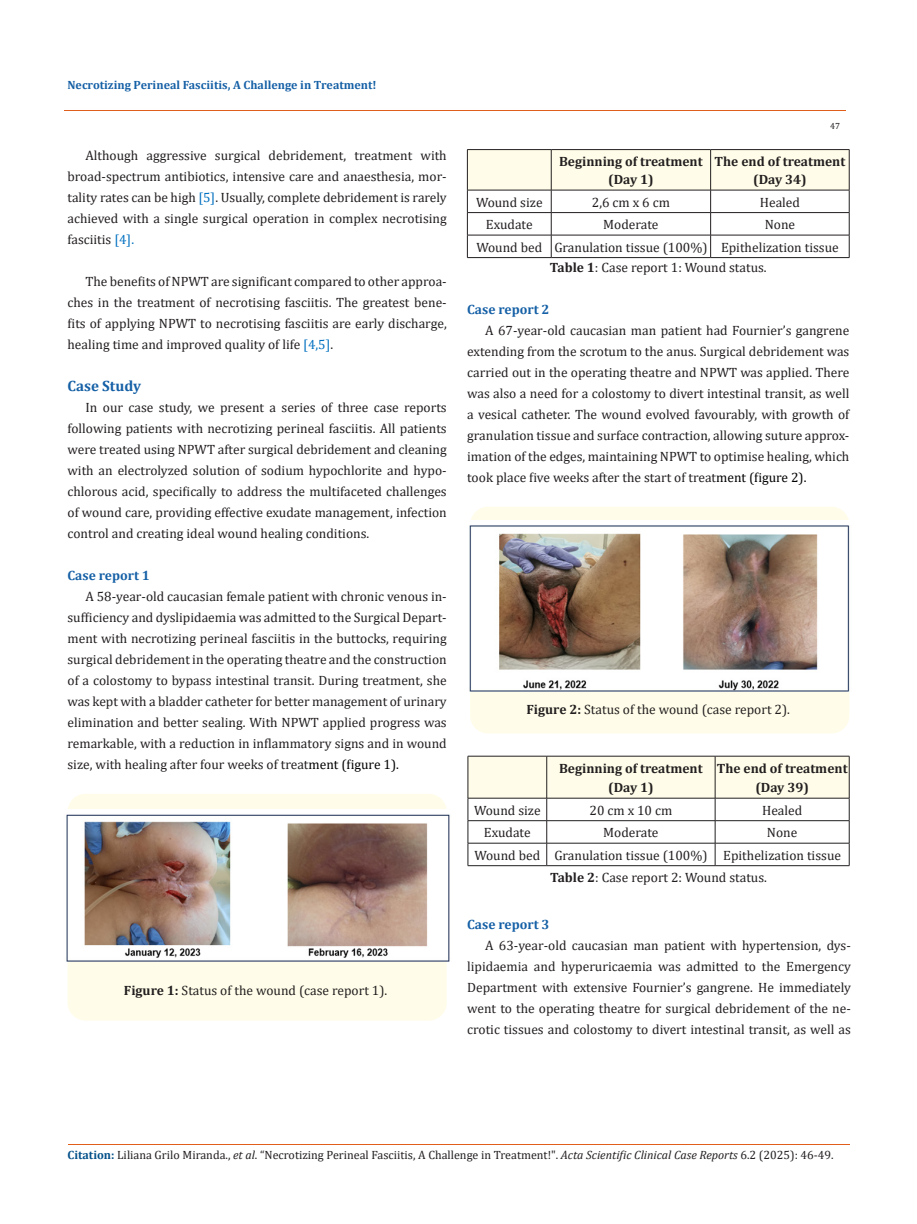
<style>
.page{position:relative;width:917px;height:1224px;background:#fff}
.page>*{position:absolute;margin:0;border:0;box-sizing:border-box;transform-origin:0 0}
.t1{font:700 15px "Cambria";color:#1560a6}
.t2{font:13.5px/21px "Cambria";color:#231f20;text-align:justify}
.t3{font:700 13.5px "Cambria";color:#231f20}
.t4{font:700 13.5px "Cambria";color:#1560a6}
.t5{font:12px "Cambria";color:#231f20}
.t6{font:700 12px "Cambria";color:#1560a6}
.t7{font:9px "Cambria";color:#231f20}
.s1{color:#0070c0}
.s2{color:#000}
.s3{font-weight:700}
.s4{font-weight:700;color:#035089}
.s5{font-style:italic}
</style>
<div class="page">
<hr style="left:64px;top:110px;width:782px;height:1px;background:#e05d1a">
<div style="left:67px;top:794px;width:380px;height:227px;background:#fffde9;border-radius:18px"></div>
<img style="left:66px;top:809px;width:384px;height:153px">
<hr style="left:467px;top:149px;width:84px;height:1px;background:#231f20">
<hr style="left:551px;top:149px;width:159px;height:1px;background:#231f20">
<hr style="left:710px;top:149px;width:139px;height:1px;background:#231f20">
<svg style="left:467px;top:150px;width:383px;height:107px"></svg>
<hr style="left:467px;top:257px;width:84px;height:1px;background:#231f20">
<hr style="left:551px;top:257px;width:159px;height:1px;background:#231f20">
<hr style="left:710px;top:257px;width:139px;height:1px;background:#231f20">
<div style="left:470px;top:507px;width:379px;height:226px;background:#fffde9;border-radius:18px"></div>
<img style="left:469px;top:520px;width:381px;height:171px">
<svg style="left:467px;top:756px;width:383px;height:110px"></svg>
<hr style="left:467px;top:865px;width:79px;height:1px;background:#231f20">
<hr style="left:546px;top:865px;width:169px;height:1px;background:#231f20">
<hr style="left:715px;top:865px;width:134px;height:1px;background:#231f20">
<hr style="left:68px;top:1145px;width:781px;height:1px;background:#e05d1a">
<p class="t6" style="left:67px;top:76px;width:310px">Necrotizing Perineal Fasciitis, A Challenge in Treatment!</p>
<p class="t2" style="left:67px;top:145px;width:381px;text-indent:18px">Although aggressive surgical debridement, treatment with broad-spectrum antibiotics, intensive care and anaesthesia, mor&shy;tality rates can be high <span class="s1">[5]</span>. Usually, complete debridement is rarely achieved with a single surgical operation in complex necrotising fasciitis <span class="s1">[4].</span></p>
<p class="t2" style="left:67px;top:271px;width:381px;text-indent:18px">The benefits of NPWT are significant compared to other approa&shy;ches in the treatment of necrotising fasciitis. The greatest bene&shy;fits of applying NPWT to necrotising fasciitis are early discharge, healing time and improved quality of life <span class="s1">[4,5]</span>.</p>
<p class="t1" style="left:67px;top:375px;width:75px">Case Study</p>
<p class="t2" style="left:67px;top:397px;width:381px;text-indent:18px">In our case study, we present a series of three case reports following patients with necrotizing perineal fasciitis. All patients were treated using NPWT after surgical debridement and cleaning with an electrolyzed solution of sodium hypochlorite and hypo&shy;chlorous acid, specifically to address the multifaceted challenges of wound care, providing effective exudate management, infection control and creating ideal wound healing conditions.</p>
<p class="t4" style="left:67px;top:566px;width:84px">Case report 1</p>
<p class="t2" style="left:67px;top:586px;width:381px;text-indent:18px">A 58-year-old caucasian female patient with chronic venous in&shy;sufficiency and dyslipidaemia was admitted to the Surgical Depart&shy;ment with necrotizing perineal fasciitis in the buttocks, requiring surgical debridement in the operating theatre and the construction of a colostomy to bypass intestinal transit. During treatment, she was kept with a bladder catheter for better management of urinary elimination and better sealing. With NPWT applied progress was remarkable, with a reduction in inflammatory signs and in wound size, with healing after four weeks of treat<span class="s2">ment (figure 1).</span></p>
<p class="t2" style="left:124px;top:980px;width:265px"><span class="s3">Figure 1:</span> Status of the wound (case report 1).</p>
<p class="t3" style="left:559px;top:152px;width:145px">Beginning of treatment</p>
<p class="t3" style="left:608px;top:170px;width:47px">(Day 1)</p>
<p class="t7" style="left:830px;top:120px;width:11px">47</p>
<p class="t3" style="left:714px;top:152px;width:132px">The end of treatment</p>
<p class="t3" style="left:753px;top:170px;width:55px">(Day 34)</p>
<p class="t2" style="left:476px;top:191px;width:68px">Wound size</p>
<p class="t2" style="left:592px;top:191px;width:79px">2,6 cm x 6 cm</p>
<p class="t2" style="left:759px;top:191px;width:42px">Healed</p>
<p class="t2" style="left:486px;top:214px;width:48px">Exudate</p>
<p class="t2" style="left:603px;top:214px;width:57px">Moderate</p>
<p class="t2" style="left:764px;top:214px;width:32px">None</p>
<p class="t2" style="left:476px;top:236px;width:67px">Wound bed</p>
<p class="t2" style="left:554px;top:236px;width:155px">Granulation tissue (100%)</p>
<p class="t2" style="left:721px;top:236px;width:119px">Epithelization tissue</p>
<p class="t2" style="left:550px;top:257px;width:218px"><span class="s3">Table 1</span>: Case report 1: Wound status.</p>
<p class="t4" style="left:467px;top:300px;width:84px">Case report 2</p>
<p class="t2" style="left:467px;top:320px;width:384px;text-indent:18px">A 67-year-old caucasian man patient had Fournier’s gangrene extending from the scrotum to the anus. Surgical debridement was carried out in the operating theatre and NPWT was applied. There was also a need for a colostomy to divert intestinal transit, as well a vesical catheter. The wound evolved favourably, with growth of granulation tissue and surface contraction, allowing suture approx&shy;imation of the edges, maintaining NPWT to optimise healing, which took place five weeks after the start of treat<span class="s2">ment (figure 2).</span></p>
<p class="t2" style="left:526px;top:699px;width:265px"><span class="s3">Figure 2:</span> Status of the wound (case report 2).</p>
<p class="t3" style="left:559px;top:759px;width:145px">Beginning of treatment</p>
<p class="t3" style="left:608px;top:778px;width:47px">(Day 1)</p>
<p class="t3" style="left:716px;top:759px;width:132px">The end of treatment</p>
<p class="t3" style="left:755px;top:778px;width:55px">(Day 39)</p>
<p class="t2" style="left:474px;top:800px;width:68px">Wound size</p>
<p class="t2" style="left:589px;top:800px;width:84px">20 cm x 10 cm</p>
<p class="t2" style="left:762px;top:800px;width:42px">Healed</p>
<p class="t2" style="left:484px;top:822px;width:48px">Exudate</p>
<p class="t2" style="left:603px;top:822px;width:57px">Moderate</p>
<p class="t2" style="left:767px;top:822px;width:32px">None</p>
<p class="t2" style="left:474px;top:845px;width:67px">Wound bed</p>
<p class="t2" style="left:554px;top:845px;width:155px">Granulation tissue (100%)</p>
<p class="t2" style="left:723px;top:845px;width:119px">Epithelization tissue</p>
<p class="t2" style="left:550px;top:867px;width:218px"><span class="s3">Table 2</span>: Case report 2: Wound status.</p>
<p class="t4" style="left:467px;top:915px;width:84px">Case report 3</p>
<p class="t2" style="left:467px;top:935px;width:385px;text-indent:18px">A 63-year-old caucasian man patient with hypertension, dys&shy;lipidaemia and hyperuricaemia was admitted to the Emergency Department with extensive Fournier’s gangrene. He immediately went to the operating theatre for surgical debridement of the ne&shy;crotic tissues and colostomy to divert intestinal transit, as well as</p>
<p class="t5" style="left:67px;top:1148px;width:767px"><span class="s4">Citation:</span> Liliana Grilo Miranda., <span class="s5">et al</span>. “Necrotizing Perineal Fasciitis, A Challenge in Treatment!". <span class="s5">Acta Scientific Clinical Case Reports</span> 6.2 (2025): 46-49.</p>
</div>
